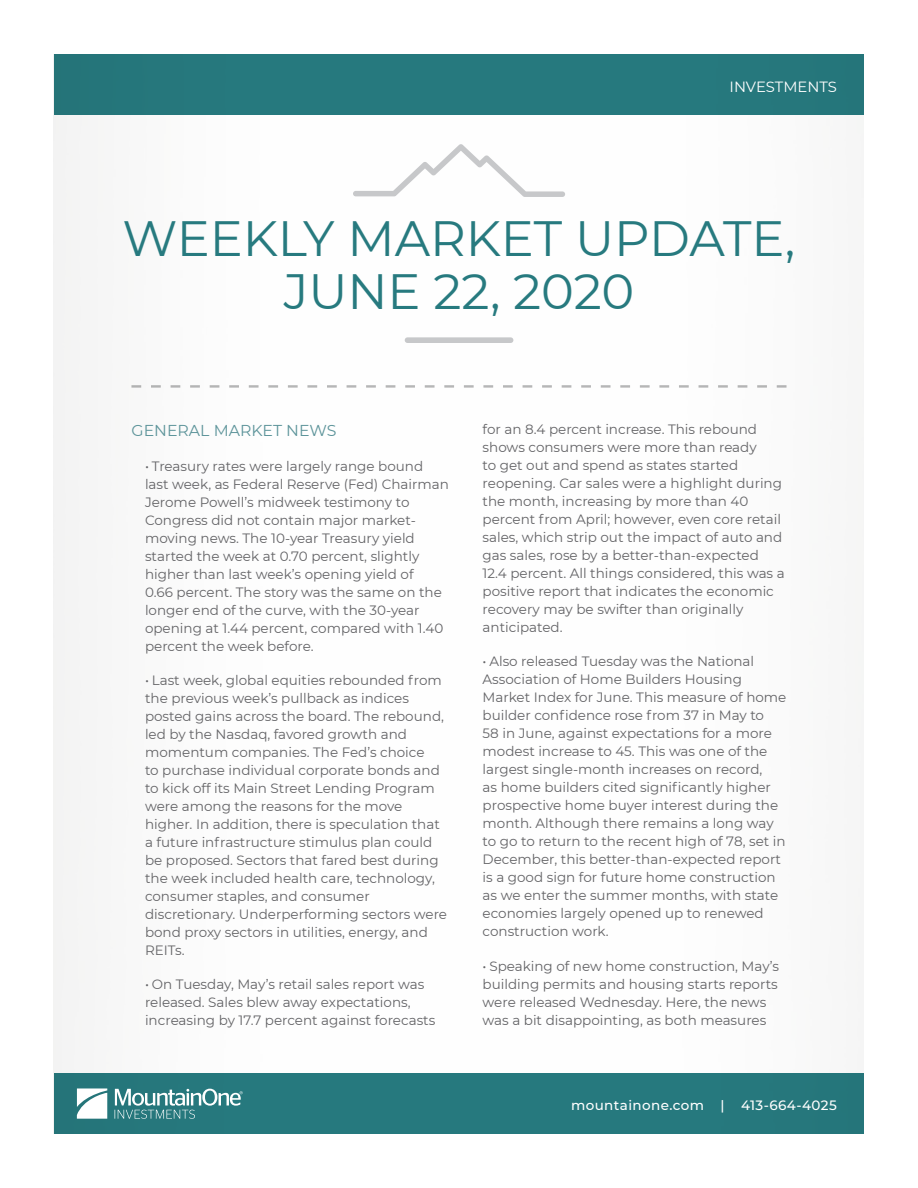
<style>
.page{position:relative;width:918px;height:1188px;background:#fff}
.page>*{position:absolute;margin:0;border:0;box-sizing:border-box;transform-origin:0 0}
.t1{font:49.5px/52.5px "Montserrat";color:#277a7f;text-align:center}
.Bullets_2{font:15.75px "Montserrat";color:#5d949a}
.t2{font:14.85px "Montserrat";color:#fff}
.t3{font:13.5px/18px "Montserrat";color:#636366}
.t4{font:500 13.5px "Montserrat";letter-spacing:.03em;color:#fff}
</style>
<div class="page">
<div style="left:54px;top:1073px;width:810px;height:61px;background:#277a7f"></div>
<div style="left:54px;top:54px;width:810px;height:61px;background:#277a7f"></div>
<svg style="left:77px;top:1088px;width:30px;height:31px"></svg>
<svg style="left:115px;top:1089px;width:128px;height:30px"></svg>
<svg style="left:353px;top:144px;width:212px;height:53px"></svg>
<div style="left:405px;top:337px;width:108px;height:6px;background:#c7c8ca;border-radius:3px"></div>
<svg style="left:131px;top:385px;width:656px;height:3px"></svg>
<p class="t2" style="left:730px;top:76px;width:109px">INVESTMENTS</p>
<p class="t1" style="left:123px;top:211px;width:674px">WEEKLY MARKET UPDATE,<br>JUNE 22, 2020</p>
<p class="Bullets_2" style="left:132px;top:420px;width:206px">GENERAL MARKET NEWS</p>
<p class="t3" style="left:145px;top:456px;width:305px">• Treasury rates were largely range bound last week, as Federal Reserve (Fed) Chairman Jerome Powell’s midweek testimony to Congress did not contain major market&shy;moving news. The 10-year Treasury yield started the week at 0.70 percent, slightly higher than last week’s opening yield of<br>0.66 percent. The story was the same on the longer end of the curve, with the 30-year opening at 1.44 percent, compared with 1.40 percent the week before.</p>
<p class="t3" style="left:145px;top:671px;width:304px">• Last week, global equities rebounded from the previous week’s pullback as indices posted gains across the board. The rebound, led by the Nasdaq, favored growth and momentum companies. The Fed’s choice<br>to purchase individual corporate bonds and to kick off its Main Street Lending Program were among the reasons for the move higher. In addition, there is speculation that a future infrastructure stimulus plan could be proposed. Sectors that fared best during the week included health care, technology, consumer staples, and consumer discretionary. Underperforming sectors were bond proxy sectors in utilities, energy, and REITs.</p>
<p class="t3" style="left:145px;top:975px;width:292px">• On Tuesday, May’s retail sales report was released. Sales blew away expectations, increasing by 17.7 percent against forecasts</p>
<p class="t3" style="left:483px;top:420px;width:304px">for an 8.4 percent increase. This rebound shows consumers were more than ready<br>to get out and spend as states started reopening. Car sales were a highlight during the month, increasing by more than 40 percent from April; however, even core retail sales, which strip out the impact of auto and gas sales, rose by a better-than-expected 12.4 percent. All things considered, this was a positive report that indicates the economic recovery may be swifter than originally anticipated.</p>
<p class="t3" style="left:483px;top:652px;width:305px">• Also released Tuesday was the National Association of Home Builders Housing Market Index for June. This measure of home builder confidence rose from 37 in May to<br>58 in June, against expectations for a more modest increase to 45. This was one of the largest single-month increases on record,<br>as home builders cited significantly higher prospective home buyer interest during the month. Although there remains a long way to go to return to the recent high of 78, set in December, this better-than-expected report is a good sign for future home construction as we enter the summer months, with state economies largely opened up to renewed construction work.</p>
<p class="t3" style="left:483px;top:956px;width:298px">• Speaking of new home construction, May’s building permits and housing starts reports were released Wednesday. Here, the news was a bit disappointing, as both measures</p>
<p class="t4" style="left:571px;top:1096px;width:267px">mountainone.com | 413-664-4025</p>
</div>
